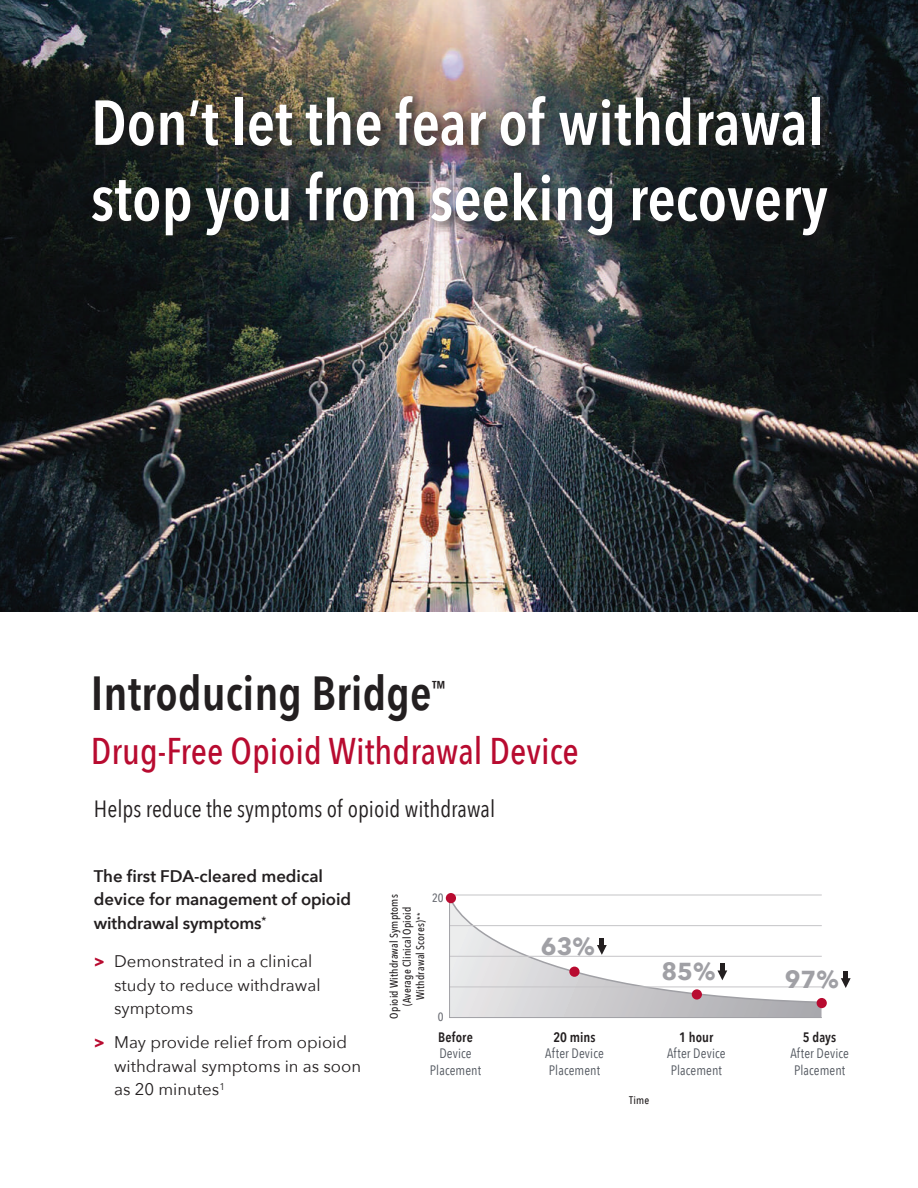
<style>
.page{position:relative;width:918px;height:1188px;background:#fff}
.page>*{position:absolute;margin:0;border:0;box-sizing:border-box;transform-origin:0 0}
.t1{font:600 62.85px/75.3px "Avenir Next Condensed";color:#fff}
.t2{font:600 47.85px "Avenir Next Condensed";color:#231f20}
.t3{font:500 37.2px "Avenir Next Condensed";color:#b80b30}
.t4{font:700 24.45px "Avenir Next";color:#a0a0a5}
.t5{font:23.4px "Avenir Next Condensed";color:#231f20}
.t6{font:600 18.6px "Avenir Next Condensed";color:#231f20}
.t7{font:16.8px/23.5px "Avenir Next";color:#231f20}
.t8{font:600 16.8px/23.5px "Avenir Next";letter-spacing:-.01em;color:#231f20}
.t9{font:13.65px/16.4px "Avenir Next Condensed";letter-spacing:.01em;color:#52575f}
.t10{font:600 13.65px "Avenir Next Condensed";letter-spacing:.01em;color:#231f20}
.t11{font:500 12px "Avenir Next Condensed";color:#6c6e75}
.t12{font:500 11.1px/13.4px "Avenir Next Condensed";letter-spacing:.015em;color:#231f20;text-align:center}
.s1{font-weight:700;color:#b80b30}
.s2{font-size:8.1px}
</style>
<div class="page">
<img style="left:0;top:0;width:918px;height:611px">
<div style="left:88px;top:91px;width:753px;height:158px;background:#231f20;opacity:.75"></div>
<hr style="left:449px;top:895px;width:373px;height:1px;background:#c5c4c7">
<div style="left:817px;top:998px;width:10px;height:10px;background:#b80b30;border-radius:50%"></div>
<svg style="left:449px;top:1004px;width:374px;height:14px;background:#c4c2c6"></svg>
<div style="left:446px;top:893px;width:10px;height:10px;background:#b80b30;border-radius:50%"></div>
<svg style="left:449px;top:896px;width:373px;height:108px"></svg>
<div style="left:843px;top:971px;width:5px;height:10px;background:#231f20"></div>
<svg style="left:841px;top:978px;width:10px;height:10px"></svg>
<h1 class="t1" style="left:91px;top:84px;width:739px">Don’t let the fear of withdrawal stop you from seeking recovery</h1>
<h2 class="t2" style="left:91px;top:652px;width:342px">Introducing Bridge</h2>
<p class="t6" style="left:431px;top:671px;width:16px">™</p>
<h3 class="t3" style="left:91px;top:729px;width:489px">Drug-Free Opioid Withdrawal Device</h3>
<h3 class="t5" style="left:94px;top:789px;width:403px">Helps reduce the symptoms of opioid withdrawal</h3>
<p class="t8" style="left:94px;top:864px;width:259px">The first FDA-cleared medical device for management of opioid withdrawal symptoms<sup>*</sup></p>
<p class="t7" style="left:114px;top:949px;width:208px;text-indent:-20px"><span class="s1">&gt;</span> Demonstrated in a clinical study to reduce withdrawal symptoms</p>
<p class="t7" style="left:114px;top:1030px;width:249px;text-indent:-20px"><span class="s1">&gt;</span> May provide relief from opioid withdrawal symptoms in as soon as 20 minutes<sup>1</sup></p>
<p class="t11" style="left:432px;top:890px;width:13px">20</p>
<p class="t12" style="left:387px;top:1019px;width:126px;rotate:-90deg">Opioid Withdrawal Symptoms (Average Clinical Opioid<br>Withdrawal Scores)<span class="s2">**</span></p>
<p class="t11" style="left:438px;top:1010px;width:7px">0</p>
<p class="t10" style="left:438px;top:1025px;width:36px">Before</p>
<p class="t9" style="left:430px;top:1045px;width:53px;text-align:center">Device<br>Placement</p>
<h3 class="t4" style="left:541px;top:925px;width:55px">63%</h3>
<p class="t10" style="left:553px;top:1025px;width:44px">20 mins</p>
<p class="t9" style="left:545px;top:1045px;width:60px">After Device<br>Placement</p>
<h3 class="t4" style="left:661px;top:951px;width:55px">85%</h3>
<h3 class="t4" style="left:785px;top:958px;width:55px">97%</h3>
<p class="t12" style="left:629px;top:1093px;width:22px">Time</p>
<p class="t10" style="left:679px;top:1025px;width:36px">1 hour</p>
<p class="t9" style="left:667px;top:1045px;width:60px">After Device<br>Placement</p>
<p class="t10" style="left:803px;top:1025px;width:35px">5 days</p>
<p class="t9" style="left:790px;top:1045px;width:60px">After Device<br>Placement</p>
</div>
